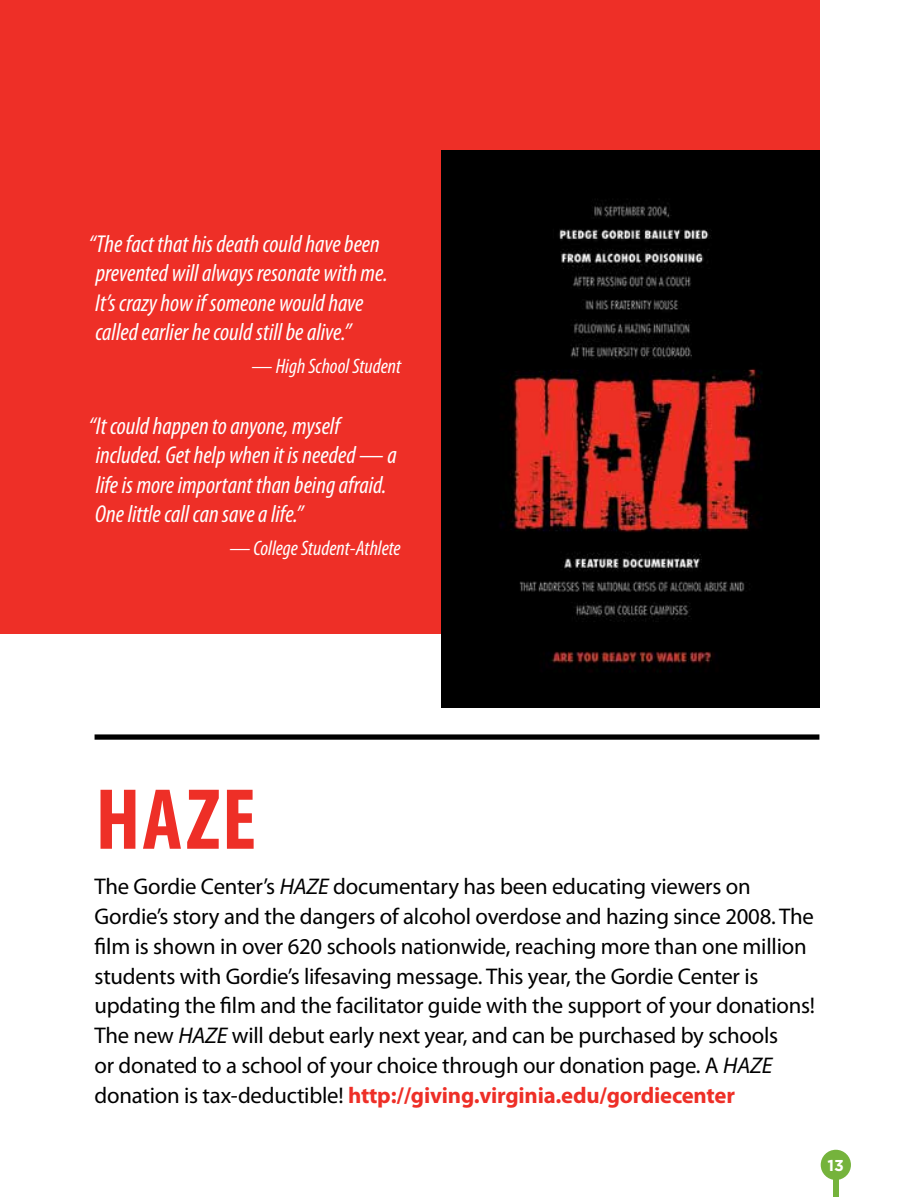
<style>
.page{position:relative;width:914px;height:1197px;background:#fff}
.page>*{position:absolute;margin:0;border:0;box-sizing:border-box;transform-origin:0 0}
.t1{font:700 condensed 87.5px "Myriad Pro";color:#ee2f27}
.t2{font:italic condensed 24.5px/29.4px "Myriad Pro";color:#fff}
.t3{font:22.75px/29.8px "Myriad Pro";letter-spacing:-.01em;color:#000}
.t4{font:italic condensed 21px "Myriad Pro";color:#fff}
.t5{font:700 15.75px "Gotham";color:#fff}
.s1{font-style:italic}
.s2{font-weight:700;color:#ee2f27}
</style>
<div class="page">
<div style="left:820px;top:1150px;width:30px;height:30px;background:#75b33c;border-radius:50%"></div>
<div style="left:833px;top:1178px;width:5px;height:19px;background:#75b33c"></div>
<div style="left:0;top:0;width:819px;height:634px;background:#ee2f27"></div>
<img style="left:441px;top:150px;width:378px;height:557px">
<div style="left:94px;top:734px;width:725px;height:6px;background:#000"></div>
<p class="t2" style="left:89px;top:229px;width:300px">“The fact that his death could have been prevented will always resonate with me.<br>It’s crazy how if someone would have called earlier he could still be alive.”</p>
<p class="t4" style="left:252px;top:354px;width:151px">— High School Student</p>
<p class="t2" style="left:89px;top:411px;width:309px">“It could happen to anyone, myself included. Get help when it is needed — a life is more important than being afraid.<br>One little call can save a life.”</p>
<p class="t4" style="left:229px;top:536px;width:173px">— College Student-Athlete</p>
<h1 class="t1" style="left:95px;top:765px;width:162px">HAZE</h1>
<p class="t3" style="left:94px;top:871px;width:722px">The Gordie Center’s <span class="s1">HAZE</span> documentary has been educating viewers on Gordie’s story and the dangers of alcohol overdose and hazing since 2008. The film is shown in over 620 schools nationwide, reaching more than one million students with Gordie’s lifesaving message. This year, the Gordie Center is updating the film and the facilitator guide with the support of your donations!<br>The new <span class="s1">HAZE</span> will debut early next year, and can be purchased by schools<br>or donated to a school of your choice through our donation page. A <span class="s1">HAZE </span>donation is tax-deductible! <span class="s2">http://giving.virginia.edu/gordiecenter</span></p>
<p class="t5" style="left:827px;top:1155px;width:18px">13</p>
</div>
